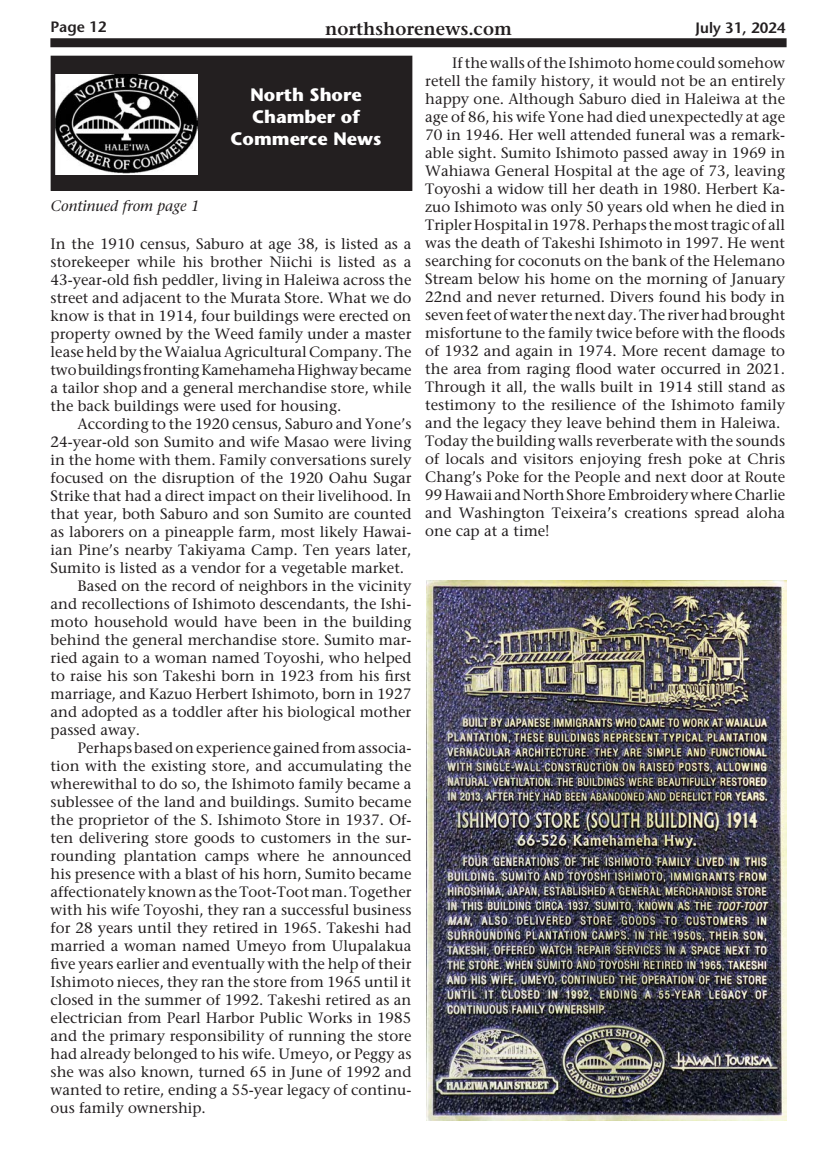
<style>
.page{position:relative;width:837px;height:1161px;background:#fff}
.page>*{position:absolute;margin:0;border:0;box-sizing:border-box;transform-origin:0 0}
.t1{font:700 18px "Stone Sans";color:#fff}
.t2{font:600 18px "Stone Serif";color:#231f20}
.Body_text{font:15px/18px "Stone Serif";color:#231f20;text-align:justify}
.Body_text-2{font:italic 15px "Stone Serif";color:#231f20}
.t3{font:600 15px "Stone Sans";color:#231f20}
</style>
<div class="page">
<div style="left:50px;top:38px;width:737px;height:9px;background:#231f20"></div>
<img style="left:427px;top:581px;width:359px;height:540px">
<div style="left:51px;top:56px;width:361px;height:134px;background:#231f20"></div>
<div style="left:51px;top:56px;width:361px;height:135px;border:1px solid #231f20"></div>
<img style="left:55px;top:74px;width:143px;height:101px">
<p class="t3" style="left:50px;top:18px;width:58px">Page 12</p>
<p class="t2" style="left:325px;top:17px;width:188px">northshorenews.com</p>
<p class="t3" style="left:696px;top:18px;width:91px">July 31, 2024</p>
<p class="Body_text-2" style="left:51px;top:196px;width:150px">Continued from page 1</p>
<p class="t1" style="left:251px;top:84px;width:113px">North Shore</p>
<p class="t1" style="left:252px;top:105px;width:109px">Chamber of</p>
<p class="t1" style="left:231px;top:127px;width:153px">Commerce News</p>
<p class="Body_text" style="left:51px;top:235px;width:363px">In the 1910 census, Saburo at age 38, is listed as a storekeeper while his brother Niichi is listed as a 43-year-old fish peddler, living in Haleiwa across the street and adjacent to the Murata Store. What we do know is that in 1914, four buildings were erected on property owned by the Weed family under a master lease held by the Waialua Agricultural Company. The two buildings fronting Kamehameha Highway became a tailor shop and a general merchandise store, while the back buildings were used for housing.</p>
<p class="Body_text" style="left:51px;top:415px;width:362px;text-indent:27px">According to the 1920 census, Saburo and Yone’s 24-year-old son Sumito and wife Masao were living in the home with them. Family conversations surely focused on the disruption of the 1920 Oahu Sugar Strike that had a direct impact on their livelihood. In that year, both Saburo and son Sumito are counted as laborers on a pineapple farm, most likely Hawai&shy;ian Pine’s nearby Takiyama Camp. Ten years later, Sumito is listed as a vendor for a vegetable market.</p>
<p class="Body_text" style="left:51px;top:577px;width:362px;text-indent:27px">Based on the record of neighbors in the vicinity and recollections of Ishimoto descendants, the Ishi&shy;moto household would have been in the building behind the general merchandise store. Sumito mar&shy;ried again to a woman named Toyoshi, who helped to raise his son Takeshi born in 1923 from his first marriage, and Kazuo Herbert Ishimoto, born in 1927 and adopted as a toddler after his biological mother passed away.</p>
<p class="Body_text" style="left:51px;top:739px;width:362px;text-indent:27px">Perhaps based on experience gained from associa&shy;tion with the existing store, and accumulating the wherewithal to do so, the Ishimoto family became a sublessee of the land and buildings. Sumito became the proprietor of the S. Ishimoto Store in 1937. Of&shy;ten delivering store goods to customers in the sur&shy;rounding plantation camps where he announced his presence with a blast of his horn, Sumito became affectionately known as the Toot-Toot man. Together with his wife Toyoshi, they ran a successful business for 28 years until they retired in 1965. Takeshi had married a woman named Umeyo from Ulupalakua five years earlier and eventually with the help of their Ishimoto nieces, they ran the store from 1965 until it closed in the summer of 1992. Takeshi retired as an electrician from Pearl Harbor Public Works in 1985 and the primary responsibility of running the store had already belonged to his wife. Umeyo, or Peggy as she was also known, turned 65 in June of 1992 and wanted to retire, ending a 55-year legacy of continu&shy;ous family ownership.</p>
<p class="Body_text" style="left:425px;top:53px;width:362px;text-indent:27px">If the walls of the Ishimoto home could somehow retell the family history, it would not be an entirely happy one. Although Saburo died in Haleiwa at the age of 86, his wife Yone had died unexpectedly at age 70 in 1946. Her well attended funeral was a remark&shy;able sight. Sumito Ishimoto passed away in 1969 in Wahiawa General Hospital at the age of 73, leaving Toyoshi a widow till her death in 1980. Herbert Ka&shy;zuo Ishimoto was only 50 years old when he died in Tripler Hospital in 1978. Perhaps the most tragic of all was the death of Takeshi Ishimoto in 1997. He went searching for coconuts on the bank of the Helemano Stream below his home on the morning of January 22nd and never returned. Divers found his body in seven feet of water the next day. The river had brought misfortune to the family twice before with the floods of 1932 and again in 1974. More recent damage to the area from raging flood water occurred in 2021.<br>Through it all, the walls built in 1914 still stand as testimony to the resilience of the Ishimoto family and the legacy they leave behind them in Haleiwa.</p>
<p class="Body_text" style="left:425px;top:431px;width:362px">Today the building walls reverberate with the sounds of locals and visitors enjoying fresh poke at Chris Chang’s Poke for the People and next door at Route 99 Hawaii and North Shore Embroidery where Charlie and Washington Teixeira’s creations spread aloha one cap at a time!</p>
</div>
